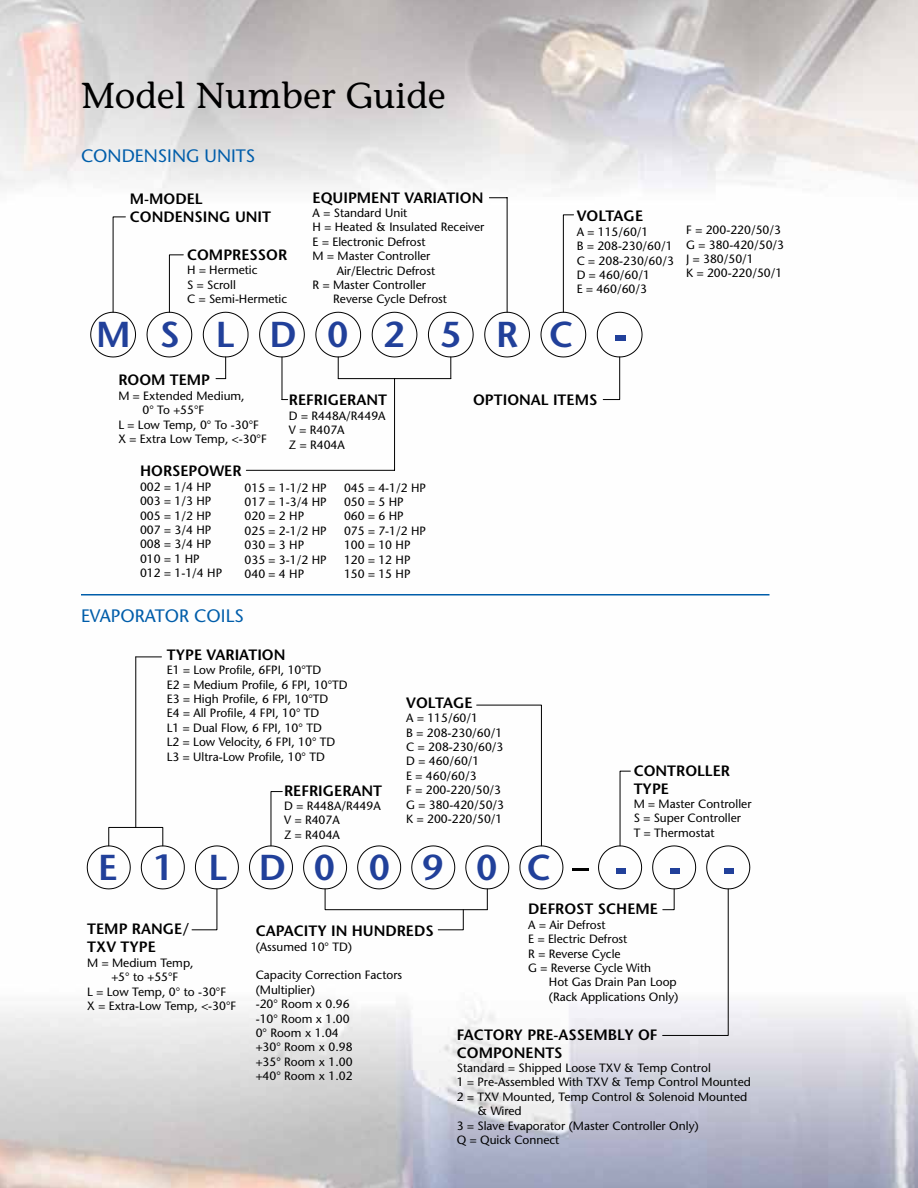
<style>
.page{position:relative;width:918px;height:1188px;background:#fff}
.page>*{position:absolute;margin:0;border:0;box-sizing:border-box;transform-origin:0 0}
.t1{font:36px "Stone Informal";color:#000}
.t2{font:600 36px "Stone Sans";letter-spacing:.92em;color:#21409a}
.t3{font:600 36px "Stone Sans";letter-spacing:.97em;color:#21409a}
.t4{font:600 36px "Stone Sans";letter-spacing:.945em;color:#21409a}
.t5{font:18px "Stone Sans";color:#005daa}
.t6{font:600 15px/18px "Stone Sans";color:#000}
.t7{font:12px/14.4px "Stone Sans";color:#000}
</style>
<div class="page">
<img style="left:0;top:0;width:918px;height:1188px">
<svg style="left:136px;top:657px;width:25px;height:1px"></svg>
<svg style="left:86px;top:845px;width:45px;height:45px"></svg>
<svg style="left:141px;top:845px;width:44px;height:45px"></svg>
<svg style="left:191px;top:845px;width:48px;height:86px"></svg>
<div style="left:108px;top:827px;width:55px;height:19px;border:1px solid #010101"></div>
<hr style="left:135px;top:657px;width:1px;height:170px;background:#010101">
<svg style="left:303px;top:704px;width:261px;height:227px"></svg>
<svg style="left:573px;top:869px;width:16px;height:2px"></svg>
<svg style="left:598px;top:770px;width:44px;height:120px"></svg>
<svg style="left:652px;top:845px;width:99px;height:191px"></svg>
<svg style="left:249px;top:791px;width:44px;height:99px"></svg>
<hr style="left:246px;top:470px;width:149px;height:1px;background:#010101">
<svg style="left:489px;top:197px;width:18px;height:1px"></svg>
<hr style="left:282px;top:357px;width:1px;height:43px;background:#010101">
<hr style="left:394px;top:379px;width:1px;height:91px;background:#010101">
<hr style="left:338px;top:378px;width:113px;height:1px;background:#010101">
<hr style="left:507px;top:198px;width:1px;height:114px;background:#010101">
<svg style="left:428px;top:311px;width:46px;height:68px"></svg>
<svg style="left:540px;top:214px;width:47px;height:144px"></svg>
<svg style="left:484px;top:311px;width:46px;height:47px"></svg>
<svg style="left:315px;top:311px;width:46px;height:68px"></svg>
<svg style="left:259px;top:311px;width:46px;height:47px"></svg>
<svg style="left:203px;top:311px;width:46px;height:68px"></svg>
<svg style="left:146px;top:254px;width:47px;height:104px"></svg>
<svg style="left:90px;top:216px;width:46px;height:142px"></svg>
<svg style="left:371px;top:311px;width:47px;height:47px"></svg>
<svg style="left:597px;top:311px;width:46px;height:89px"></svg>
<hr style="left:81px;top:594px;width:689px;height:2px;background:#005daa">
<h1 class="t1" style="left:81px;top:74px;width:366px">Model Number Guide</h1>
<h2 class="t5" style="left:81px;top:145px;width:176px">CONDENSING UNITS</h2>
<p class="t6" style="left:130px;top:190px;width:143px">M-MODEL<br>CONDENSING UNIT</p>
<p class="t6" style="left:187px;top:246px;width:102px">COMPRESSOR</p>
<p class="t7" style="left:187px;top:263px;width:102px">H = Hermetic<br>S = Scroll<br>C = Semi-Hermetic</p>
<p class="t6" style="left:313px;top:188px;width:172px">EQUIPMENT VARIATION</p>
<p class="t7" style="left:313px;top:206px;width:96px">A = Standard Unit</p>
<p class="t7" style="left:313px;top:220px;width:173px">H = Heated &amp; Insulated Receiver</p>
<p class="t7" style="left:313px;top:234px;width:115px">E = Electronic Defrost</p>
<p class="t7" style="left:313px;top:249px;width:119px">M = Master Controller</p>
<p class="t7" style="left:337px;top:263px;width:100px">Air/Electric Defrost</p>
<p class="t7" style="left:313px;top:278px;width:115px">R = Master Controller</p>
<p class="t7" style="left:333px;top:292px;width:115px">Reverse Cycle Defrost</p>
<p class="t6" style="left:577px;top:207px;width:68px">VOLTAGE</p>
<p class="t7" style="left:577px;top:224px;width:99px">A = 115/60/1<br>B = 208-230/60/1<br>C = 208-230/60/3<br>D = 460/60/1<br>E = 460/60/3</p>
<p class="t7" style="left:686px;top:223px;width:99px">F = 200-220/50/3<br>G = 380-420/50/3<br>J = 380/50/1<br>K = 200-220/50/1</p>
<h1 class="t4" style="left:96px;top:313px;width:36px">M</h1>
<h1 class="t3" style="left:160px;top:313px;width:415px">SLD025RC</h1>
<p class="t6" style="left:118px;top:371px;width:93px">ROOM TEMP</p>
<p class="t7" style="left:118px;top:388px;width:128px">M = Extended Medium,</p>
<p class="t7" style="left:142px;top:403px;width:63px">0° To +55°F</p>
<p class="t7" style="left:118px;top:417px;width:142px">L = Low Temp, 0° To -30°F</p>
<p class="t7" style="left:118px;top:432px;width:150px">X = Extra Low Temp, &lt;-30°F</p>
<p class="t6" style="left:289px;top:391px;width:100px">REFRIGERANT</p>
<p class="t7" style="left:289px;top:408px;width:98px">D = R448A/R449A<br>V = R407A<br>Z = R404A</p>
<p class="t6" style="left:140px;top:462px;width:103px">HORSEPOWER</p>
<p class="t7" style="left:140px;top:480px;width:84px">002 = 1/4 HP<br>003 = 1/3 HP<br>005 = 1/2 HP<br>007 = 3/4 HP<br>008 = 3/4 HP<br>010 = 1 HP<br>012 = 1-1/4 HP</p>
<p class="t7" style="left:245px;top:480px;width:84px">015 = 1-1/2 HP<br>017 = 1-3/4 HP<br>020 = 2 HP<br>025 = 2-1/2 HP<br>030 = 3 HP<br>035 = 3-1/2 HP<br>040 = 4 HP</p>
<p class="t7" style="left:344px;top:480px;width:84px">045 = 4-1/2 HP<br>050 = 5 HP<br>060 = 6 HP<br>075 = 7-1/2 HP<br>100 = 10 HP<br>120 = 12 HP<br>150 = 15 HP</p>
<h2 class="t5" style="left:81px;top:605px;width:164px">EVAPORATOR COILS</h2>
<p class="t6" style="left:473px;top:391px;width:126px">OPTIONAL ITEMS</p>
<p class="t6" style="left:167px;top:646px;width:120px">TYPE VARIATION</p>
<p class="t7" style="left:167px;top:663px;width:182px">E1 = Low Profile, 6FPI, 10°TD<br>E2 = Medium Profile, 6 FPI, 10°TD<br>E3 = High Profile, 6 FPI, 10°TD<br>E4 = All Profile, 4 FPI, 10° TD<br>L1 = Dual Flow, 6 FPI, 10° TD<br>L2 = Low Velocity, 6 FPI, 10° TD<br>L3 = Ultra-Low Profile, 10° TD</p>
<p class="t6" style="left:284px;top:781px;width:100px">REFRIGERANT</p>
<p class="t7" style="left:284px;top:799px;width:98px">D = R448A/R449A<br>V = R407A<br>Z = R404A</p>
<p class="t6" style="left:406px;top:694px;width:68px">VOLTAGE</p>
<p class="t7" style="left:406px;top:711px;width:99px">A = 115/60/1<br>B = 208-230/60/1<br>C = 208-230/60/3<br>D = 460/60/1<br>E = 460/60/3<br>F = 200-220/50/3<br>G = 380-420/50/3<br>K = 200-220/50/1</p>
<h1 class="t2" style="left:98px;top:846px;width:454px">E1LD0090C</h1>
<p class="t6" style="left:634px;top:761px;width:98px">CONTROLLER<br>TYPE</p>
<p class="t7" style="left:634px;top:797px;width:119px">M = Master Controller<br>S = Super Controller<br>T = Thermostat</p>
<p class="t6" style="left:87px;top:920px;width:104px">TEMP RANGE/<br>TXV TYPE</p>
<p class="t7" style="left:87px;top:955px;width:108px">M = Medium Temp,</p>
<p class="t7" style="left:111px;top:970px;width:68px">+5° to +55°F</p>
<p class="t7" style="left:87px;top:984px;width:140px">L = Low Temp, 0° to -30°F</p>
<p class="t7" style="left:87px;top:999px;width:151px">X = Extra-Low Temp, &lt;-30°F</p>
<p class="t6" style="left:256px;top:922px;width:180px">CAPACITY IN HUNDREDS</p>
<p class="t7" style="left:256px;top:939px;width:98px">(Assumed 10° TD)</p>
<p class="t7" style="left:256px;top:968px;width:148px">Capacity Correction Factors (Multiplier)<br>-20° Room x 0.96<br>-10° Room x 1.00<br>0° Room x 1.04<br>+30° Room x 0.98<br>+35° Room x 1.00<br>+40° Room x 1.02</p>
<p class="t6" style="left:528px;top:900px;width:131px">DEFROST SCHEME</p>
<p class="t7" style="left:528px;top:917px;width:79px">A = Air Defrost</p>
<p class="t7" style="left:528px;top:932px;width:101px">E = Electric Defrost</p>
<p class="t7" style="left:528px;top:946px;width:94px">R = Reverse Cycle</p>
<p class="t7" style="left:528px;top:961px;width:124px">G = Reverse Cycle With</p>
<p class="t7" style="left:549px;top:975px;width:129px">Hot Gas Drain Pan Loop</p>
<p class="t7" style="left:549px;top:989px;width:131px">(Rack Applications Only)</p>
<p class="t6" style="left:457px;top:1025px;width:202px">FACTORY PRE-ASSEMBLY OF<br>COMPONENTS</p>
<p class="t7" style="left:457px;top:1061px;width:256px">Standard = Shipped Loose TXV &amp; Temp Control</p>
<p class="t7" style="left:457px;top:1075px;width:296px">1 = Pre-Assembled With TXV &amp; Temp Control Mounted</p>
<p class="t7" style="left:457px;top:1089px;width:292px">2 = TXV Mounted, Temp Control &amp; Solenoid Mounted</p>
<p class="t7" style="left:477px;top:1104px;width:46px">&amp; Wired</p>
<p class="t7" style="left:457px;top:1118px;width:244px">3 = Slave Evaporator (Master Controller Only)</p>
<p class="t7" style="left:457px;top:1133px;width:104px">Q = Quick Connect</p>
</div>
